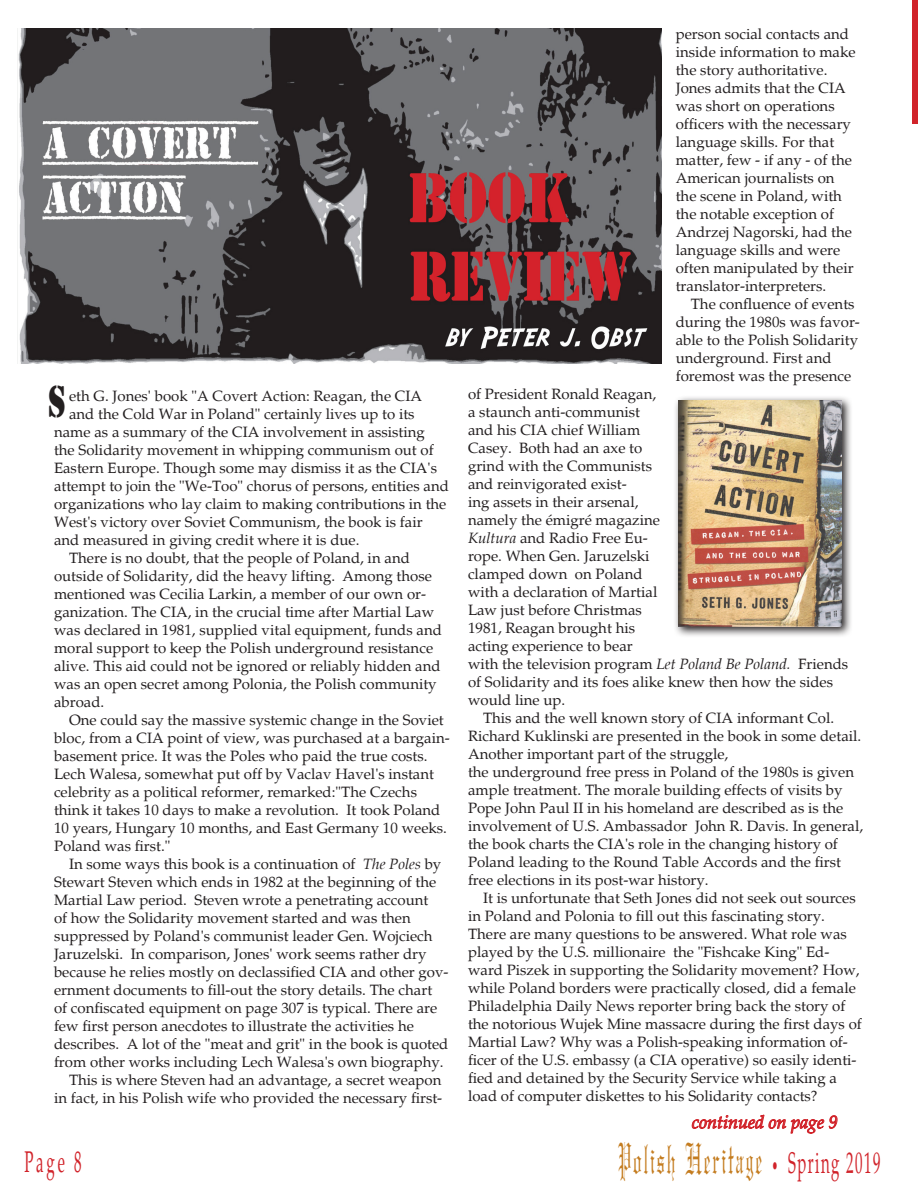
<style>
.page{position:relative;width:918px;height:1188px;background:#fff}
.page>*{position:absolute;margin:0;border:0;box-sizing:border-box;transform-origin:0 0}
.t1{font:46.2px "Stencil";color:#231f20;scale:.68 1}
.t2{font:40.8px "Gregorian FLF";letter-spacing:.1em;color:#c47c1f;scale:.5 1}
.t3{font:30px "Palatino";color:#d1232a;scale:.5 1}
.t4{font:italic 18px "Palatino";color:#d1232a}
.t5{font:15px/18px "Palatino";color:#231f20}
.s1{font-style:italic}
.s2{font-family:"Palatino";font-size:21px;color:#d1232a}
.s3{font-family:"Palatino";font-size:30px;color:#d1232a}
</style>
<div class="page">
<div style="left:912px;top:0;width:6px;height:124px;background:#d1232a"></div>
<img style="left:17px;top:28px;width:645px;height:335px">
<svg style="left:675px;top:397px;width:176px;height:239px"></svg>
<img style="left:678px;top:400px;width:164px;height:226px">
<svg style="left:691px;top:1114px;width:147px;height:20px"></svg>
<h1 class="t1" style="left:48px;top:375px;width:27px">S</h1>
<p class="t5" style="left:69px;top:387px;width:355px">eth G. Jones' book "A Covert Action: Reagan, the CIA</p>
<p class="t5" style="left:69px;top:405px;width:347px">and the Cold War in Poland" certainly lives up to its</p>
<p class="t5" style="left:54px;top:423px;width:372px">name as a summary of the CIA involvement in assisting</p>
<p class="t5" style="left:54px;top:441px;width:381px">the Solidarity movement in whipping communism out of</p>
<p class="t5" style="left:54px;top:459px;width:385px">Eastern Europe. Though some may dismiss it as the CIA's</p>
<p class="t5" style="left:54px;top:477px;width:396px">attempt to join the "We-Too" chorus of persons, entities and</p>
<p class="t5" style="left:54px;top:495px;width:394px">organizations who lay claim to making contributions in the</p>
<p class="t5" style="left:54px;top:513px;width:370px">West's victory over Soviet Communism, the book is fair</p>
<p class="t5" style="left:54px;top:531px;width:307px">and measured in giving credit where it is due.</p>
<p class="t5" style="left:69px;top:549px;width:342px">There is no doubt, that the people of Poland, in and</p>
<p class="t5" style="left:54px;top:567px;width:379px">outside of Solidarity, did the heavy lifting. Among those</p>
<p class="t5" style="left:54px;top:585px;width:374px">mentioned was Cecilia Larkin, a member of our own or-</p>
<p class="t5" style="left:54px;top:603px;width:382px">ganization. The CIA, in the crucial time after Martial Law</p>
<p class="t5" style="left:54px;top:621px;width:389px">was declared in 1981, supplied vital equipment, funds and</p>
<p class="t5" style="left:54px;top:639px;width:381px">moral support to keep the Polish underground resistance</p>
<p class="t5" style="left:54px;top:657px;width:388px">alive. This aid could not be ignored or reliably hidden and</p>
<p class="t5" style="left:54px;top:675px;width:384px">was an open secret among Polonia, the Polish community</p>
<p class="t5" style="left:54px;top:693px;width:52px">abroad.</p>
<p class="t5" style="left:69px;top:711px;width:376px">One could say the massive systemic change in the Soviet</p>
<p class="t5" style="left:54px;top:729px;width:397px">bloc, from a CIA point of view, was purchased at a bargain-</p>
<p class="t5" style="left:54px;top:747px;width:375px">basement price. It was the Poles who paid the true costs.</p>
<p class="t5" style="left:54px;top:765px;width:382px">Lech Walesa, somewhat put off by Vaclav Havel's instant</p>
<p class="t5" style="left:54px;top:783px;width:365px">celebrity as a political reformer, remarked:"The Czechs</p>
<p class="t5" style="left:54px;top:801px;width:388px">think it takes 10 days to make a revolution. It took Poland</p>
<p class="t5" style="left:54px;top:819px;width:395px">10 years, Hungary 10 months, and East Germany 10 weeks.</p>
<p class="t5" style="left:54px;top:837px;width:118px">Poland was first."</p>
<p class="t5" style="left:69px;top:855px;width:374px">In some ways this book is a continuation of <span class="s1">The Poles</span> by</p>
<p class="t5" style="left:54px;top:873px;width:384px">Stewart Steven which ends in 1982 at the beginning of the</p>
<p class="t5" style="left:54px;top:891px;width:376px">Martial Law period. Steven wrote a penetrating account</p>
<p class="t5" style="left:54px;top:909px;width:358px">of how the Solidarity movement started and was then</p>
<p class="t5" style="left:54px;top:927px;width:380px">suppressed by Poland's communist leader Gen. Wojciech</p>
<p class="t5" style="left:54px;top:945px;width:374px">Jaruzelski. In comparison, Jones' work seems rather dry</p>
<p class="t5" style="left:54px;top:963px;width:396px">because he relies mostly on declassified CIA and other gov-</p>
<p class="t5" style="left:54px;top:981px;width:380px">ernment documents to fill-out the story details. The chart</p>
<p class="t5" style="left:54px;top:999px;width:385px">of confiscated equipment on page 307 is typical. There are</p>
<p class="t5" style="left:54px;top:1017px;width:361px">few first person anecdotes to illustrate the activities he</p>
<p class="t5" style="left:54px;top:1035px;width:396px">describes. A lot of the "meat and grit" in the book is quoted</p>
<p class="t5" style="left:54px;top:1053px;width:391px">from other works including Lech Walesa's own biography.</p>
<p class="t5" style="left:69px;top:1071px;width:374px">This is where Steven had an advantage, a secret weapon</p>
<p class="t5" style="left:54px;top:1089px;width:390px">in fact, in his Polish wife who provided the necessary first-</p>
<p class="t5" style="left:676px;top:26px;width:181px">person social contacts and inside information to make the story authoritative.<br>Jones admits that the CIA was short on operations officers with the necessary language skills. For that matter, few - if any - of the<br>American journalists on the scene in Poland, with the notable exception of<br>Andrzej Nagorski, had the language skills and were often manipulated by their translator-interpreters.</p>
<p class="t5" style="left:676px;top:296px;width:186px;text-indent:15px">The confluence of events during the 1980s was favor&shy;able to the Polish Solidarity underground. First and foremost was the presence</p>
<p class="t5" style="left:468px;top:386px;width:382px">of President Ronald Reagan,<br>a staunch anti-communist<br>and his CIA chief William<br>Casey. Both had an axe to<br>grind with the Communists<br>and reinvigorated exist-<br>ing assets in their arsenal,<br>namely the émigré magazine<br><span class="s1">Kultura</span> and Radio Free Eu-<br>rope. When Gen. Jaruzelski<br>clamped down on Poland<br>with a declaration of Martial<br>Law just before Christmas<br>1981, Reagan brought his<br>acting experience to bear<br>with the television program <span class="s1">Let Poland Be Poland.</span> Friends of Solidarity and its foes alike knew then how the sides would line up.</p>
<p class="t5" style="left:468px;top:710px;width:397px;text-indent:15px">This and the well known story of CIA informant Col.<br>Richard Kuklinski are presented in the book in some detail.<br>Another important part of the struggle,<br>the underground free press in Poland of the 1980s is given ample treatment. The morale building effects of visits by Pope John Paul II in his homeland are described as is the involvement of U.S. Ambassador John R. Davis. In general, the book charts the CIA's role in the changing history of Poland leading to the Round Table Accords and the first free elections in its post-war history.</p>
<p class="t5" style="left:468px;top:890px;width:395px;text-indent:15px">It is unfortunate that Seth Jones did not seek out sources in Poland and Polonia to fill out this fascinating story.<br>There are many questions to be answered. What role was played by the U.S. millionaire the "Fishcake King" Ed&shy;ward Piszek in supporting the Solidarity movement? How, while Poland borders were practically closed, did a female Philadelphia Daily News reporter bring back the story of the notorious Wujek Mine massacre during the first days of Martial Law? Why was a Polish-speaking information of&shy;ficer of the U.S. embassy (a CIA operative) so easily identi&shy;fied and detained by the Security Service while taking a load of computer diskettes to his Solidarity contacts?</p>
<p class="t4" style="left:692px;top:1111px;width:147px">continued on page 9</p>
<h3 class="t3" style="left:24px;top:1144px;width:116px">Page 8</h3>
<h2 class="t2" style="left:618px;top:1136px;width:526px">Polish Heritage <span class="s2">•</span> <span class="s3">Spring 2019</span></h2>
</div>
